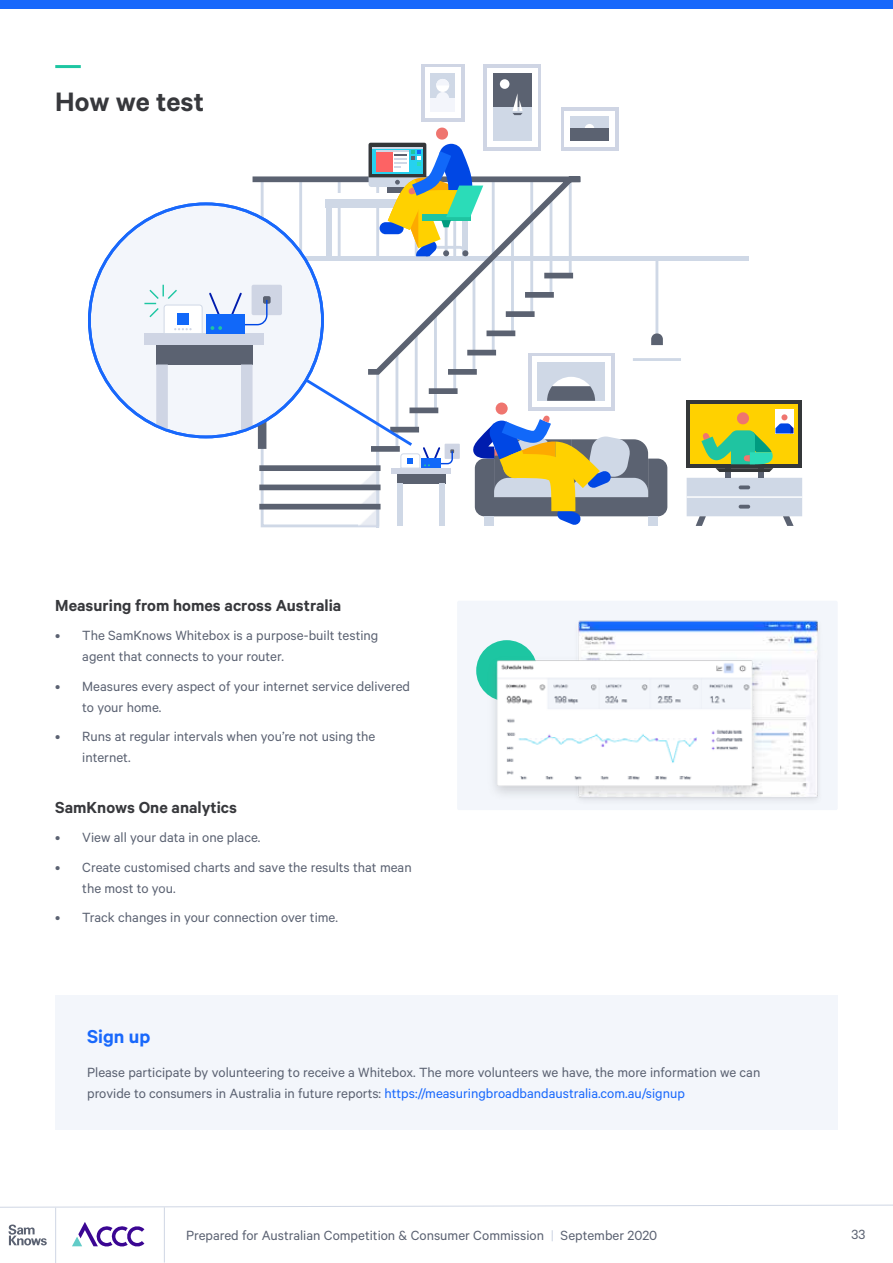
<style>
.page{position:relative;width:893px;height:1263px;background:#fff}
.page>*{position:absolute;margin:0;border:0;box-sizing:border-box;transform-origin:0 0}
.t1{font:600 30px "Calibre";color:#37383c}
.t2{font:600 21px "Calibre";color:#1868fb}
.t3{font:600 18px "Calibre";color:#37383c}
.t4{font:15px/21px "Calibre";color:#5b6272}
.s1{color:#1868fb}
.s2{color:#cfd6e4}
</style>
<div class="page">
<div style="left:0;top:0;width:893px;height:9px;background:#1868fb"></div>
<svg style="left:0;top:1204px;width:893px;height:4px"></svg>
<svg style="left:9px;top:1224px;width:38px;height:21px"></svg>
<hr style="left:164px;top:1207px;width:1px;height:55px;background:#cfd6e4">
<svg style="left:72px;top:1222px;width:72px;height:24px"></svg>
<hr style="left:55px;top:1208px;width:1px;height:55px;background:#cfd6e4">
<hr style="left:55px;top:65px;width:26px;height:3px;background:#1dc6a2">
<div style="left:528px;top:353px;width:86px;height:57px;background:#cfd5e4"></div>
<div style="left:532px;top:356px;width:79px;height:51px;background:#fff"></div>
<div style="left:537px;top:362px;width:68px;height:39px;background:#cfd8e6"></div>
<div style="left:421px;top:64px;width:43px;height:58px;background:linear-gradient(to right,#cfd5e4,#cfd5e4)"></div>
<div style="left:425px;top:68px;width:35px;height:50px;background:#fff"></div>
<div style="left:431px;top:73px;width:24px;height:39px;background:#cfd8e6"></div>
<div style="left:431px;top:98px;width:24px;height:14px;background:#f3f5fb"></div>
<svg style="left:259px;top:387px;width:314px;height:141px"></svg>
<img style="left:358px;top:471px;width:18px;height:55px">
<hr style="left:261px;top:391px;width:3px;height:77px;background:#cfd8e6">
<hr style="left:376px;top:372px;width:3px;height:154px;background:#cfd8e6">
<div style="left:258px;top:391px;width:8px;height:58px;background:#5b6271"></div>
<div style="left:254px;top:256px;width:495px;height:5px;background:#cfd8e6"></div>
<svg style="left:253px;top:174px;width:328px;height:202px"></svg>
<div style="left:528px;top:292px;width:23px;height:6px;background:#5b6271"></div>
<div style="left:509px;top:311px;width:23px;height:6px;background:#5b6271"></div>
<div style="left:489px;top:330px;width:23px;height:6px;background:#5b6271"></div>
<div style="left:470px;top:350px;width:23px;height:5px;background:#5b6271"></div>
<div style="left:451px;top:369px;width:23px;height:6px;background:#5b6271"></div>
<svg style="left:687px;top:478px;width:115px;height:48px"></svg>
<div style="left:687px;top:401px;width:115px;height:67px;background:linear-gradient(to right,#343739,#343739)"></div>
<div style="left:690px;top:405px;width:108px;height:59px;background:#ffd100"></div>
<div style="left:758px;top:468px;width:6px;height:10px;background:#5b6271"></div>
<div style="left:725px;top:468px;width:6px;height:10px;background:#5b6271"></div>
<svg style="left:739px;top:505px;width:11px;height:4px"></svg>
<div style="left:262px;top:504px;width:116px;height:5px;background:#5b6271"></div>
<div style="left:262px;top:484px;width:116px;height:6px;background:#5b6271"></div>
<div style="left:262px;top:465px;width:116px;height:6px;background:#5b6271"></div>
<hr style="left:655px;top:259px;width:3px;height:74px;background:#cfd8e6">
<svg style="left:651px;top:333px;width:12px;height:13px"></svg>
<div style="left:326px;top:199px;width:142px;height:9px;background:#cfd8e6"></div>
<div style="left:320px;top:193px;width:154px;height:6px;background:#fff"></div>
<div style="left:326px;top:208px;width:5px;height:48px;background:#cfd8e6"></div>
<svg style="left:547px;top:377px;width:48px;height:24px"></svg>
<div style="left:436px;top:79px;width:13px;height:13px;background:#fff;border-radius:7px"></div>
<svg style="left:436px;top:79px;width:13px;height:6px"></svg>
<svg style="left:436px;top:92px;width:13px;height:6px"></svg>
<div style="left:397px;top:474px;width:48px;height:10px;background:#5b6271"></div>
<div style="left:391px;top:468px;width:60px;height:6px;background:#cfd5e4"></div>
<div style="left:397px;top:484px;width:6px;height:42px;background:#cfd8e6"></div>
<div style="left:439px;top:484px;width:6px;height:42px;background:#cfd8e6"></div>
<svg style="left:369px;top:128px;width:114px;height:128px"></svg>
<svg style="left:472px;top:416px;width:195px;height:110px"></svg>
<div style="left:496px;top:402px;width:12px;height:13px;background:#ef756f;border-radius:6px"></div>
<div style="left:775px;top:409px;width:18px;height:24px;background:#fff"></div>
<svg style="left:701px;top:412px;width:92px;height:60px"></svg>
<hr style="left:687px;top:496px;width:115px;height:2px;background:#fff">
<hr style="left:633px;top:358px;width:48px;height:3px;background:#cfd8e6">
<div style="left:547px;top:273px;width:23px;height:5px;background:#5b6271"></div>
<div style="left:484px;top:64px;width:57px;height:86px;background:#cfd5e4"></div>
<div style="left:487px;top:68px;width:50px;height:79px;background:#fff"></div>
<div style="left:493px;top:73px;width:39px;height:68px;background:#5b6271"></div>
<div style="left:561px;top:107px;width:57px;height:43px;background:#cfd5e4"></div>
<div style="left:564px;top:111px;width:50px;height:36px;background:#fff"></div>
<div style="left:570px;top:117px;width:39px;height:24px;background:#cfd8e6"></div>
<div style="left:493px;top:107px;width:39px;height:34px;background:#cfd8e6"></div>
<svg style="left:585px;top:124px;width:9px;height:10px"></svg>
<div style="left:570px;top:129px;width:39px;height:12px;background:#5b6271"></div>
<div style="left:500px;top:79px;width:9px;height:10px;background:#fff;border-radius:5px"></div>
<svg style="left:512px;top:93px;width:11px;height:22px"></svg>
<div style="left:89px;top:204px;width:233px;height:233px;background:#f3f6fb;border-radius:50%"></div>
<div style="left:156px;top:345px;width:97px;height:19px;background:#5b6271"></div>
<div style="left:145px;top:334px;width:119px;height:11px;background:#cfd5e4"></div>
<svg style="left:156px;top:364px;width:12px;height:67px"></svg>
<svg style="left:241px;top:364px;width:12px;height:68px"></svg>
<svg style="left:144px;top:285px;width:138px;height:49px"></svg>
<svg style="left:302px;top:376px;width:158px;height:93px"></svg>
<div style="left:55px;top:996px;width:783px;height:134px;background:#f3f6fb"></div>
<div style="left:457px;top:601px;width:381px;height:209px;background:#f3f6fb;border-radius:2px"></div>
<img style="left:578px;top:620px;width:241px;height:180px">
<img style="left:476px;top:631px;width:305px;height:169px">
<h1 class="t1" style="left:55px;top:83px;width:150px">How we test</h1>
<p class="t3" style="left:55px;top:594px;width:287px">Measuring from homes across Australia</p>
<p class="t4" style="left:82px;top:624px;width:298px;text-indent:-27px">• The SamKnows Whitebox is a purpose-built testing agent that connects to your router.</p>
<p class="t4" style="left:82px;top:675px;width:329px;text-indent:-27px">• Measures every aspect of your internet service delivered to your home.</p>
<p class="t4" style="left:82px;top:725px;width:295px;text-indent:-27px">• Runs at regular intervals when you’re not using the internet.</p>
<p class="t3" style="left:55px;top:796px;width:183px">SamKnows One analytics</p>
<p class="t4" style="left:55px;top:826px;width:207px">• View all your data in one place.</p>
<p class="t4" style="left:82px;top:856px;width:331px;text-indent:-27px">• Create customised charts and save the results that mean the most to you.</p>
<p class="t4" style="left:55px;top:906px;width:284px">• Track changes in your connection over time.</p>
<h2 class="t2" style="left:87px;top:1024px;width:65px">Sign up</h2>
<p class="t4" style="left:87px;top:1061px;width:675px">Please participate by volunteering to receive a Whitebox. The more volunteers we have, the more information we can provide to consumers in Australia in future reports: <span class="s1">https://measuringbroadbandaustralia.com.au/signup</span></p>
<p class="t4" style="left:186px;top:1224px;width:473px">Prepared for Australian Competition &amp; Consumer Commission <span class="s2">|</span> September 2020</p>
<p class="t4" style="left:851px;top:1223px;width:15px">33</p>
</div>
